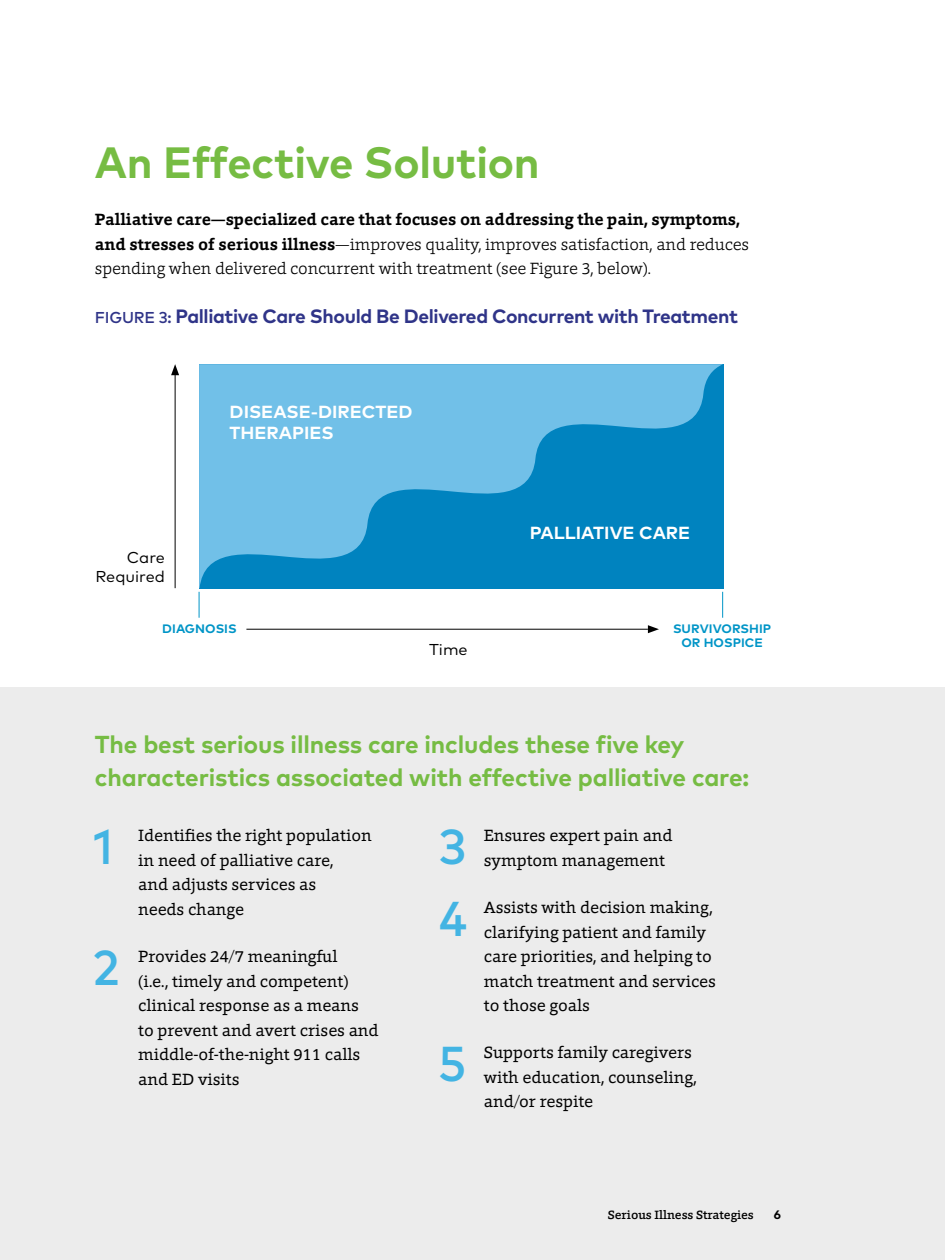
<style>
.page{position:relative;width:945px;height:1260px;background:#fff}
.page>*{position:absolute;margin:0;border:0;box-sizing:border-box;transform-origin:0 0}
.t1{font:500 48.82px "Mark Pro";color:#43b4e3}
.t2{font:700 43.75px "Mark Pro";letter-spacing:-.005em;color:#76bc43}
.t3{font:700 24.5px/33.2px "Mark Pro";letter-spacing:-.005em;color:#76bc43}
.t4{font:700 19.25px "Mark Pro";letter-spacing:-.02em;color:#2f3488}
.t5{font:700 17.5px/21px "Mark Pro";color:#fff}
.t6{font:16.62px/24.5px "Foro";letter-spacing:-.005em;color:#000}
.t7{font:300 16.62px/24.5px "Foro";letter-spacing:-.005em;color:#000}
.t8{font:15.75px/19.2px "Mark Pro";color:#000;text-align:right}
.t9{font:700 12.25px/14px "Mark Pro";letter-spacing:.005em;color:#0095c7;text-align:center}
.t10{font:500 12.25px "Foro";letter-spacing:-.005em;color:#000}
.t11{font:700 12.25px "Mark Pro";color:#000}
.s1{font-weight:700}
.s2{font-weight:500;font-size:15.75px}
</style>
<div class="page">
<div style="left:0;top:688px;width:945px;height:572px;background:#ececec"></div>
<svg style="left:171px;top:364px;width:8px;height:11px"></svg>
<hr style="left:175px;top:372px;width:1px;height:216px;background:#000">
<hr style="left:246px;top:629px;width:402px;height:1px;background:#000">
<svg style="left:648px;top:625px;width:11px;height:8px"></svg>
<svg style="left:199px;top:364px;width:524px;height:228px;background:#40a5d5"></svg>
<svg style="left:199px;top:592px;width:1px;height:26px"></svg>
<svg style="left:722px;top:592px;width:1px;height:26px"></svg>
<h2 class="t2" style="left:95px;top:130px;width:446px">An Effective Solution</h2>
<p class="t7" style="left:95px;top:207px;width:656px"><span class="s1">Palliative care—specialized care that focuses on addressing the pain, symptoms, and stresses of serious illness</span>—improves quality, improves satisfaction, and reduces spending when delivered concurrent with treatment (see Figure 3, below).</p>
<p class="t4" style="left:95px;top:302px;width:645px"><span class="s2">FIGURE 3:</span> Palliative Care Should Be Delivered Concurrent with Treatment</p>
<p class="t5" style="left:230px;top:400px;width:185px">DISEASE-DIRECTED<br>THERAPIES</p>
<p class="t8" style="left:96px;top:546px;width:71px">Care<br>Required</p>
<p class="t9" style="left:162px;top:621px;width:76px">DIAGNOSIS</p>
<p class="t8" style="left:429px;top:638px;width:40px">Time</p>
<p class="t5" style="left:530px;top:521px;width:162px">PALLIATIVE CARE</p>
<p class="t9" style="left:673px;top:621px;width:100px">SURVIVORSHIP<br>OR HOSPICE</p>
<h3 class="t3" style="left:95px;top:726px;width:656px">The best serious illness care includes these five key characteristics associated with effective palliative care:</h3>
<h1 class="t1" style="left:93px;top:810px;width:22px">1</h1>
<p class="t6" style="left:138px;top:823px;width:235px">Identifies the right population in need of palliative care,<br>and adjusts services as<br>needs change</p>
<h1 class="t1" style="left:93px;top:931px;width:29px">2</h1>
<p class="t6" style="left:138px;top:944px;width:242px">Provides 24/7 meaningful<br>(i.e., timely and competent) clinical response as a means to prevent and avert crises and middle-of-the-night 911 calls and ED visits</p>
<h1 class="t1" style="left:439px;top:810px;width:29px">3</h1>
<p class="t6" style="left:484px;top:823px;width:190px">Ensures expert pain and symptom management</p>
<h1 class="t1" style="left:439px;top:882px;width:30px">4</h1>
<p class="t6" style="left:484px;top:895px;width:233px">Assists with decision making, clarifying patient and family care priorities, and helping to match treatment and services to those goals</p>
<h1 class="t1" style="left:438px;top:1027px;width:30px">5</h1>
<p class="t6" style="left:484px;top:1040px;width:215px">Supports family caregivers with education, counseling, and/or respite</p>
<p class="t10" style="left:608px;top:1207px;width:148px">Serious Illness Strategies</p>
<p class="t11" style="left:774px;top:1205px;width:9px">6</p>
</div>
